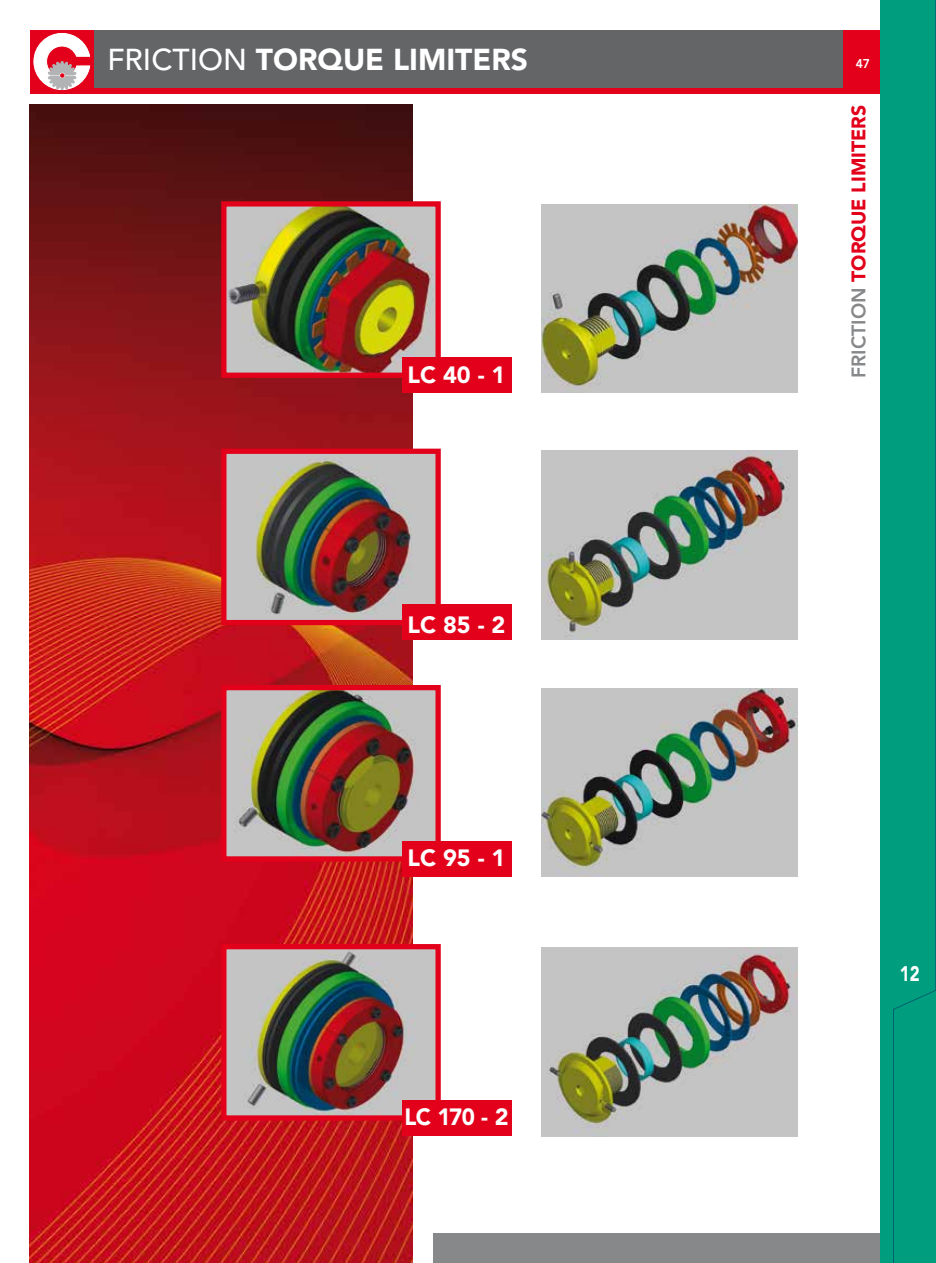
<style>
.page{position:relative;width:936px;height:1263px;background:#fff}
.page>*{position:absolute;margin:0;border:0;box-sizing:border-box;transform-origin:0 0}
.t1{font:900 30px "Avenir LT Std";color:#fff}
.t2{font:900 23.4px "Avenir LT Std";color:#fff}
.t3{font:900 23.4px "Avenir LT Std";color:#fff;scale:.95 1}
.t4{font:900 21px "Avenir LT Std";color:#fff;scale:.8 1}
.t5{font:900 19.5px "Avenir LT Std";color:#e2001a}
.t6{font:800 12.75px "Avenir LT Std";color:#fff;scale:.95 1}
.s1{font-weight:500}
.s2{font-weight:800;color:#87888a}
</style>
<div class="page">
<div style="left:32px;top:30px;width:811px;height:64px;background:#646567"></div>
<div style="left:30px;top:30px;width:64px;height:64px;background:#e2001a"></div>
<svg style="left:33px;top:33px;width:58px;height:57px"></svg>
<div style="left:73px;top:88px;width:770px;height:6px;background:#e2001a"></div>
<div style="left:843px;top:30px;width:63px;height:64px;background:#e2001a"></div>
<div style="left:433px;top:1233px;width:473px;height:30px;background:#87888a"></div>
<img style="left:30px;top:105px;width:382px;height:1158px">
<img style="left:227px;top:455px;width:208px;height:164px">
<div style="left:221px;top:449px;width:220px;height:176px;border:5px solid #e2001a"></div>
<div style="left:401px;top:605px;width:110px;height:35px;background:#e2001a"></div>
<img style="left:227px;top:691px;width:208px;height:164px">
<div style="left:221px;top:685px;width:220px;height:176px;border:5px solid #e2001a"></div>
<div style="left:401px;top:841px;width:110px;height:35px;background:#e2001a"></div>
<img style="left:227px;top:950px;width:208px;height:164px">
<div style="left:221px;top:944px;width:220px;height:176px;border:5px solid #e2001a"></div>
<div style="left:401px;top:1100px;width:110px;height:35px;background:#e2001a"></div>
<img style="left:227px;top:207px;width:208px;height:165px">
<div style="left:221px;top:201px;width:220px;height:177px;border:5px solid #e2001a"></div>
<div style="left:401px;top:357px;width:110px;height:36px;background:#e2001a"></div>
<img style="left:541px;top:204px;width:256px;height:189px">
<img style="left:541px;top:451px;width:256px;height:188px">
<img style="left:541px;top:688px;width:256px;height:189px">
<img style="left:541px;top:948px;width:256px;height:188px">
<div style="left:880px;top:0;width:55px;height:1263px;background:#009e7e"></div>
<svg style="left:893px;top:990px;width:42px;height:273px"></svg>
<p class="t1" style="left:107px;top:41px;width:422px"><span class="s1">FRICTION</span> TORQUE LIMITERS</p>
<p class="t2" style="left:407px;top:360px;width:99px">LC 40 - 1</p>
<p class="t2" style="left:407px;top:610px;width:99px">LC 85 - 2</p>
<p class="t2" style="left:407px;top:844px;width:99px">LC 95 - 1</p>
<p class="t3" style="left:404px;top:1103px;width:111px">LC 170 - 2</p>
<p class="t6" style="left:855px;top:56px;width:17px">47</p>
<p class="t5" style="left:847px;top:378px;width:275px;rotate:-90deg"><span class="s2">FRICTION</span> TORQUE LIMITERS</p>
<p class="t4" style="left:899px;top:961px;width:26px">12</p>
</div>
